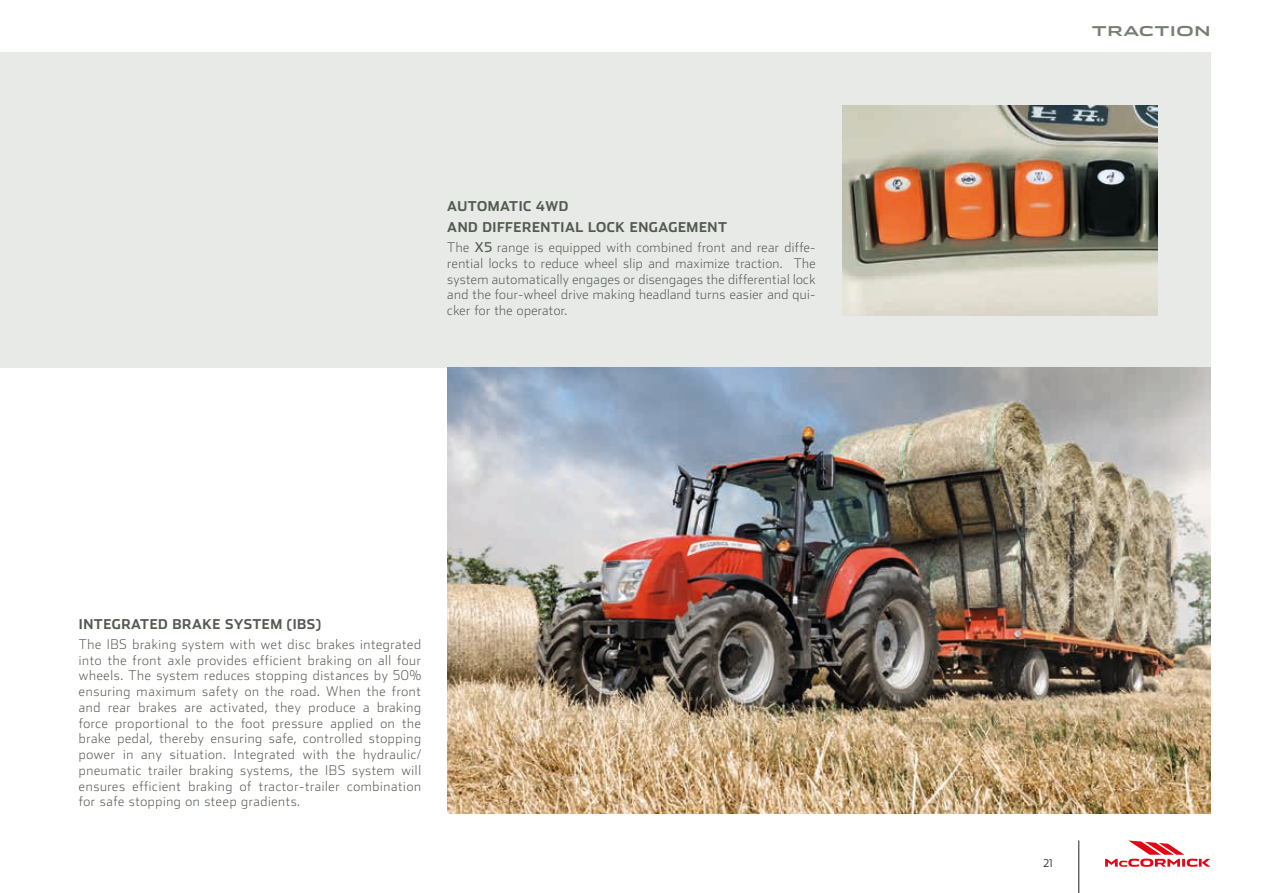
<style>
.page{position:relative;width:1263px;height:893px;background:#fff}
.page>*{position:absolute;margin:0;border:0;box-sizing:border-box;transform-origin:0 0}
.t1{font:200 13.5px/15.8px "Stainless";letter-spacing:.03em;color:#525b50;text-align:justify}
.t2{font:700 13.5px "Stainless";letter-spacing:.04em;color:#525b50}
.t3{font:700 13.5px "Stainless Ext";letter-spacing:.05em;color:#757e72}
.t4{font:300 10.5px "Stainless";color:#1d1d1b}
.s1{font-weight:700}
.s2{font-weight:400}
</style>
<div class="page">
<div style="left:0;top:53px;width:1210px;height:315px;background:#e8eae8"></div>
<img style="left:842px;top:105px;width:316px;height:210px">
<img style="left:447px;top:368px;width:763px;height:446px">
<svg style="left:1105px;top:840px;width:105px;height:27px"></svg>
<hr style="left:1078px;top:840px;width:1px;height:53px;background:#1d1d1b">
<p class="t1" style="left:447px;top:196px;width:370px;line-height:20.4px;text-align:left"><span class="s1">AUTOMATIC 4WD<br>AND DIFFERENTIAL LOCK ENGAGEMENT<br></span>The <span class="s2">X5</span> range is equipped with combined front and rear diffe-</p>
<p class="t1" style="left:447px;top:255px;width:370px">rential locks to reduce wheel slip and maximize traction. The system automatically engages or disengages the differential lock and the four-wheel drive making headland turns easier and qui&shy;cker for the operator.</p>
<p class="t2" style="left:79px;top:616px;width:244px">INTEGRATED BRAKE SYSTEM (IBS)</p>
<p class="t1" style="left:79px;top:636px;width:344px">The IBS braking system with wet disc brakes integrated into the front axle provides efficient braking on all four wheels. The system reduces stopping distances by 50% ensuring maximum safety on the road. When the front and rear brakes are activated, they produce a braking force proportional to the foot pressure applied on the brake pedal, thereby ensuring safe, controlled stopping power in any situation. Integrated with the hydraulic/ pneumatic trailer braking systems, the IBS system will ensures efficient braking of tractor-trailer combination for safe stopping on steep gradients.</p>
<p class="t3" style="left:1092px;top:23px;width:120px">TRACTION</p>
<p class="t4" style="left:1043px;top:857px;width:11px">21</p>
</div>
